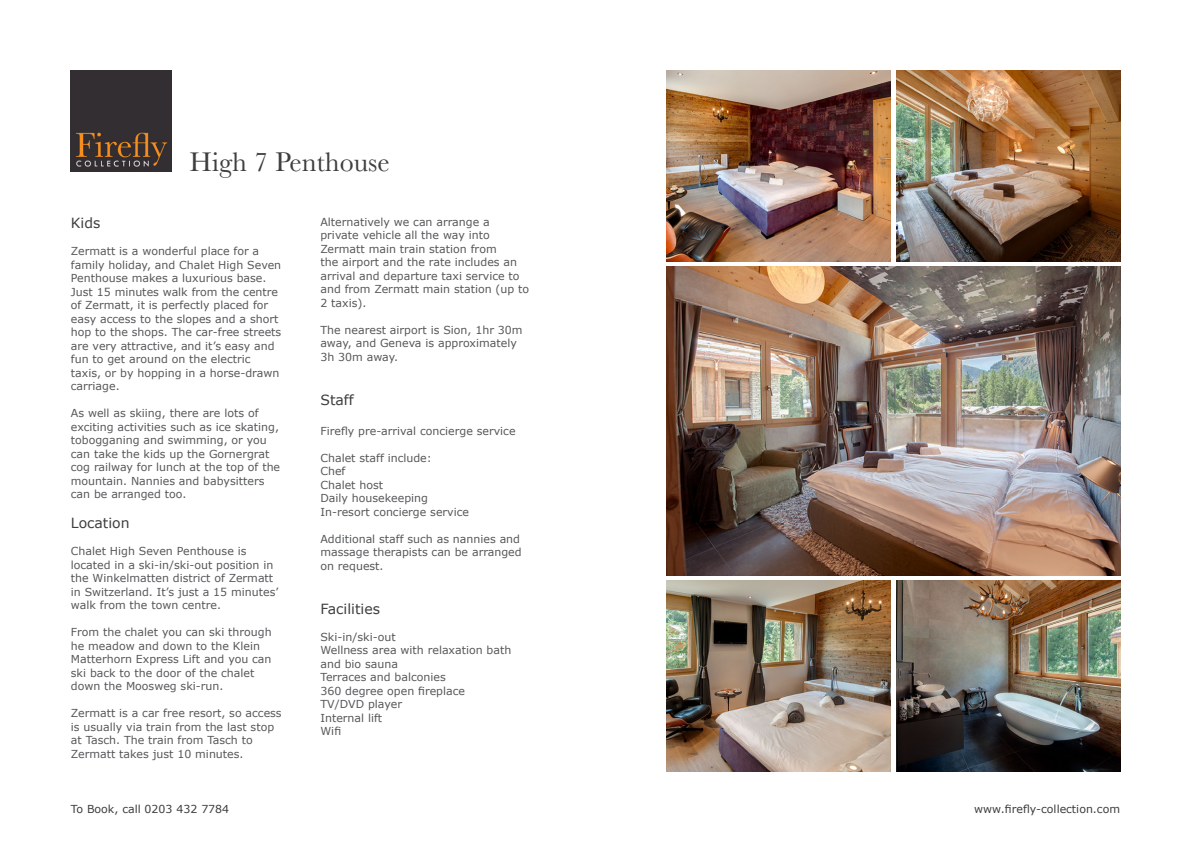
<style>
.page{position:relative;width:1191px;height:842px;background:#fff}
.page>*{position:absolute;margin:0;border:0;box-sizing:border-box;transform-origin:0 0}
.t1{font:28px "Baskerville";color:#3e3e3f}
.t2{font:14px "Verdana";color:#3e3e3f}
.t3{font:11px/13.5px "Verdana";color:#57585a}
.t4{font:11px "Verdana";color:#3e3e3f}
</style>
<div class="page">
<img style="left:71px;top:71px;width:101px;height:101px">
<img style="left:666px;top:71px;width:224px;height:190px">
<img style="left:666px;top:267px;width:454px;height:308px">
<img style="left:896px;top:581px;width:224px;height:190px">
<img style="left:896px;top:71px;width:224px;height:190px">
<img style="left:666px;top:581px;width:224px;height:190px">
<p class="t1" style="left:190px;top:145px;width:202px">High 7 Penthouse</p>
<p class="t2" style="left:71px;top:213px;width:31px">Kids</p>
<p class="t3" style="left:71px;top:244px;width:212px">Zermatt is a wonderful place for a family holiday, and Chalet High Seven Penthouse makes a luxurious base.<br>Just 15 minutes walk from the centre of Zermatt, it is perfectly placed for easy access to the slopes and a short hop to the shops. The car-free streets are very attractive, and it’s easy and fun to get around on the electric taxis, or by hopping in a horse-drawn carriage.</p>
<p class="t3" style="left:71px;top:406px;width:211px">As well as skiing, there are lots of exciting activities such as ice skating, tobogganing and swimming, or you can take the kids up the Gornergrat cog railway for lunch at the top of the mountain. Nannies and babysitters can be arranged too.</p>
<p class="t2" style="left:71px;top:514px;width:60px">Location</p>
<p class="t3" style="left:71px;top:544px;width:209px">Chalet High Seven Penthouse is located in a ski-in/ski-out position in the Winkelmatten district of Zermatt in Switzerland. It’s just a 15 minutes’ walk from the town centre.</p>
<p class="t3" style="left:71px;top:625px;width:202px">From the chalet you can ski through he meadow and down to the Klein<br>Matterhorn Express Lift and you can ski back to the door of the chalet down the Moosweg ski-run.</p>
<p class="t3" style="left:71px;top:706px;width:212px">Zermatt is a car free resort, so access is usually via train from the last stop at Tasch. The train from Tasch to Zermatt takes just 10 minutes.</p>
<p class="t4" style="left:71px;top:801px;width:160px">To Book, call 0203 432 7784</p>
<p class="t3" style="left:320px;top:215px;width:210px">Alternatively we can arrange a private vehicle all the way into<br>Zermatt main train station from<br>the airport and the rate includes an arrival and departure taxi service to and from Zermatt main station (up to<br>2 taxis).</p>
<p class="t3" style="left:320px;top:323px;width:204px">The nearest airport is Sion, 1hr 30m away, and Geneva is approximately<br>3h 30m away.</p>
<p class="t2" style="left:320px;top:390px;width:35px">Staff</p>
<p class="t3" style="left:320px;top:424px;width:197px">Firefly pre-arrival concierge service</p>
<p class="t3" style="left:320px;top:451px;width:113px">Chalet staff include:</p>
<p class="t3" style="left:320px;top:464px;width:27px">Chef</p>
<p class="t3" style="left:320px;top:478px;width:64px">Chalet host</p>
<p class="t3" style="left:320px;top:491px;width:109px">Daily housekeeping</p>
<p class="t3" style="left:320px;top:505px;width:150px">In-resort concierge service</p>
<p class="t3" style="left:320px;top:532px;width:203px">Additional staff such as nannies and massage therapists can be arranged on request.</p>
<p class="t2" style="left:320px;top:599px;width:61px">Facilities</p>
<p class="t3" style="left:320px;top:630px;width:77px">Ski-in/ski-out</p>
<p class="t3" style="left:320px;top:643px;width:192px">Wellness area with relaxation bath and bio sauna</p>
<p class="t3" style="left:320px;top:670px;width:127px">Terraces and balconies</p>
<p class="t3" style="left:320px;top:684px;width:146px">360 degree open fireplace</p>
<p class="t3" style="left:320px;top:697px;width:83px">TV/DVD player</p>
<p class="t3" style="left:320px;top:711px;width:63px">Internal lift</p>
<p class="t3" style="left:320px;top:724px;width:22px">Wifi</p>
<p class="t4" style="left:974px;top:801px;width:147px">www.firefly-collection.com</p>
</div>
